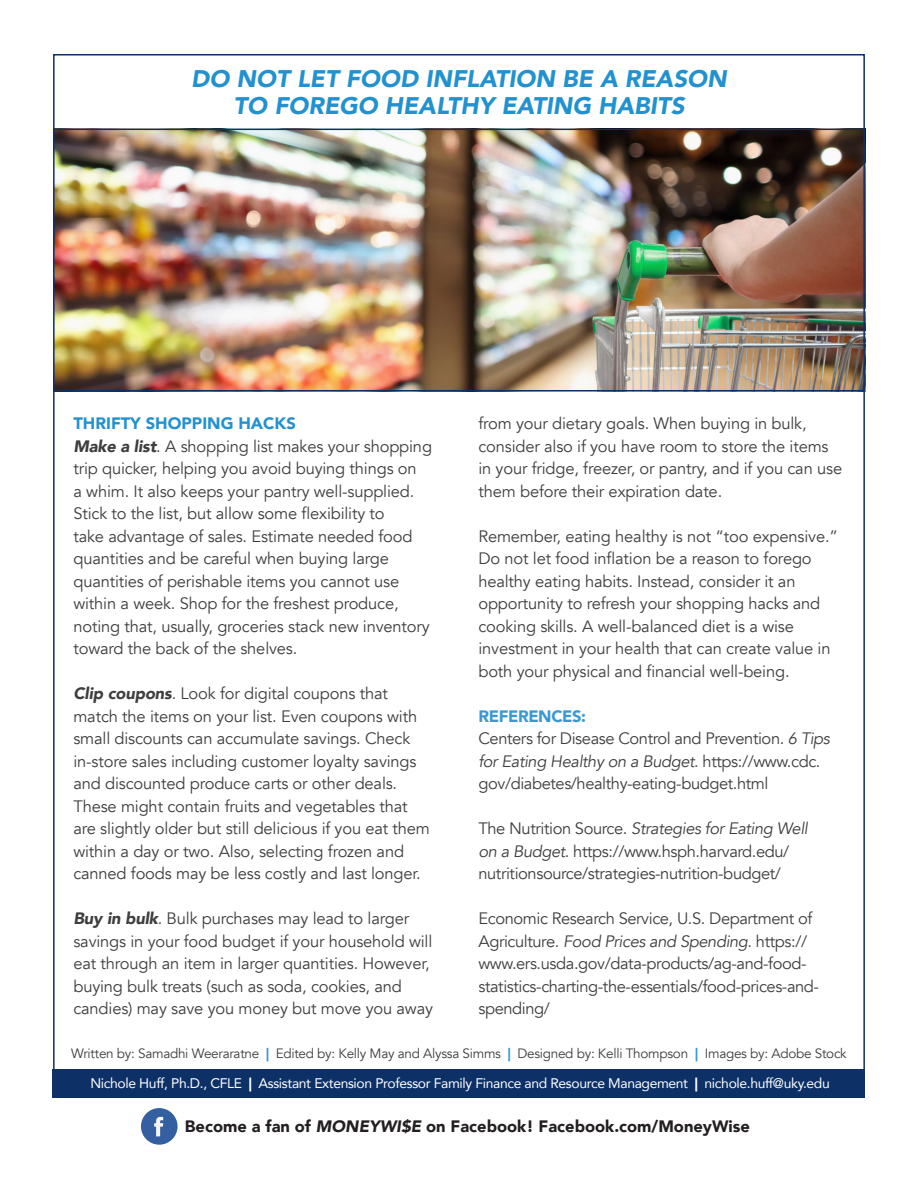
<style>
.page{position:relative;width:918px;height:1188px;background:#fff}
.page>*{position:absolute;margin:0;border:0;box-sizing:border-box;transform-origin:0 0}
.t1{font:italic 900 24px "Avenir";color:#2291d0}
.t2{font:16.5px/22.5px "Avenir";letter-spacing:-.01em;color:#3e3e3f}
.t3{font:900 16.5px "Avenir";color:#231f20}
.t4{font:900 16.5px "Avenir";color:#2291d0}
.t5{font:900 16.5px "Avenir";letter-spacing:-.025em;color:#3999d4}
.t6{font:13.8px "Avenir";letter-spacing:-.025em;color:#fff}
.t7{font:13.5px "Avenir";letter-spacing:-.02em;color:#3e3e3f}
.s1{font-weight:900;font-style:italic}
.s2{font-style:italic}
.s3{font-weight:900;color:#3999d4}
.s4{font-weight:900}
</style>
<div class="page">
<img style="left:56px;top:130px;width:806px;height:262px">
<hr style="left:54px;top:129px;width:811px;height:1px;background:#0d3166">
<hr style="left:53px;top:390px;width:811px;height:1px;background:#0d3166">
<svg style="left:141px;top:1108px;width:37px;height:37px"></svg>
<div style="left:53px;top:1069px;width:812px;height:28px;background:#0d3166"></div>
<p class="t1" style="left:191px;top:58px;width:537px">DO NOT LET FOOD INFLATION BE A REASON</p>
<p class="t1" style="left:233px;top:85px;width:453px">TO FOREGO HEALTHY EATING HABITS</p>
<p class="t4" style="left:73px;top:409px;width:224px">THRIFTY SHOPPING HACKS</p>
<p class="t2" style="left:73px;top:435px;width:360px"><span class="s1">Make a list</span>. A shopping list makes your shopping trip quicker, helping you avoid buying things on<br>a whim. It also keeps your pantry well-supplied.<br>Stick to the list, but allow some flexibility to<br>take advantage of sales. Estimate needed food quantities and be careful when buying large quantities of perishable items you cannot use within a week. Shop for the freshest produce, noting that, usually, groceries stack new inventory toward the back of the shelves.</p>
<p class="t2" style="left:73px;top:682px;width:358px"><span class="s1">Clip coupons</span>. Look for digital coupons that match the items on your list. Even coupons with small discounts can accumulate savings. Check in-store sales including customer loyalty savings and discounted produce carts or other deals.<br>These might contain fruits and vegetables that are slightly older but still delicious if you eat them within a day or two. Also, selecting frozen and canned foods may be less costly and last longer.</p>
<p class="t2" style="left:73px;top:907px;width:361px"><span class="s1">Buy in bulk</span>. Bulk purchases may lead to larger savings in your food budget if your household will eat through an item in larger quantities. However, buying bulk treats (such as soda, cookies, and candies) may save you money but move you away</p>
<p class="t2" style="left:478px;top:412px;width:365px">from your dietary goals. When buying in bulk, consider also if you have room to store the items in your fridge, freezer, or pantry, and if you can use them before their expiration date.</p>
<p class="t2" style="left:478px;top:525px;width:361px">Remember, eating healthy is not “too expensive.” Do not let food inflation be a reason to forego healthy eating habits. Instead, consider it an opportunity to refresh your shopping hacks and cooking skills. A well-balanced diet is a wise investment in your health that can create value in both your physical and financial well-being.</p>
<p class="t5" style="left:478px;top:702px;width:109px">REFERENCES:</p>
<p class="t2" style="left:478px;top:727px;width:353px">Centers for Disease Control and Prevention. <span class="s2">6 Tips for Eating Healthy on a Budget</span>. https://www.cdc. gov/diabetes/healthy-eating-budget.html</p>
<p class="t2" style="left:478px;top:817px;width:331px">The Nutrition Source. <span class="s2">Strategies for Eating Well on a Budget</span>. https://www.hsph.harvard.edu/ nutritionsource/strategies-nutrition-budget/</p>
<p class="t2" style="left:478px;top:907px;width:342px">Economic Research Service, U.S. Department of Agriculture. <span class="s2">Food Prices and Spending</span>. https:// www.ers.usda.gov/data-products/ag-and-food&shy;statistics-charting-the-essentials/food-prices-and&shy;spending/</p>
<p class="t7" style="left:71px;top:1045px;width:777px">Written by: Samadhi Weeraratne <span class="s3">|</span> Edited by: Kelly May and Alyssa Simms <span class="s3">|</span> Designed by: Kelli Thompson <span class="s3">|</span> Images by: Adobe Stock</p>
<p class="t6" style="left:90px;top:1072px;width:741px">Nichole Huff, Ph.D., CFLE <span class="s4">|</span> Assistant Extension Professor Family Finance and Resource Management <span class="s4">|</span> nichole.huff@uky.edu</p>
<p class="t3" style="left:185px;top:1112px;width:567px">Become a fan of <span class="s2">MONEYWI$E</span> on Facebook! Facebook.com/MoneyWise</p>
</div>
